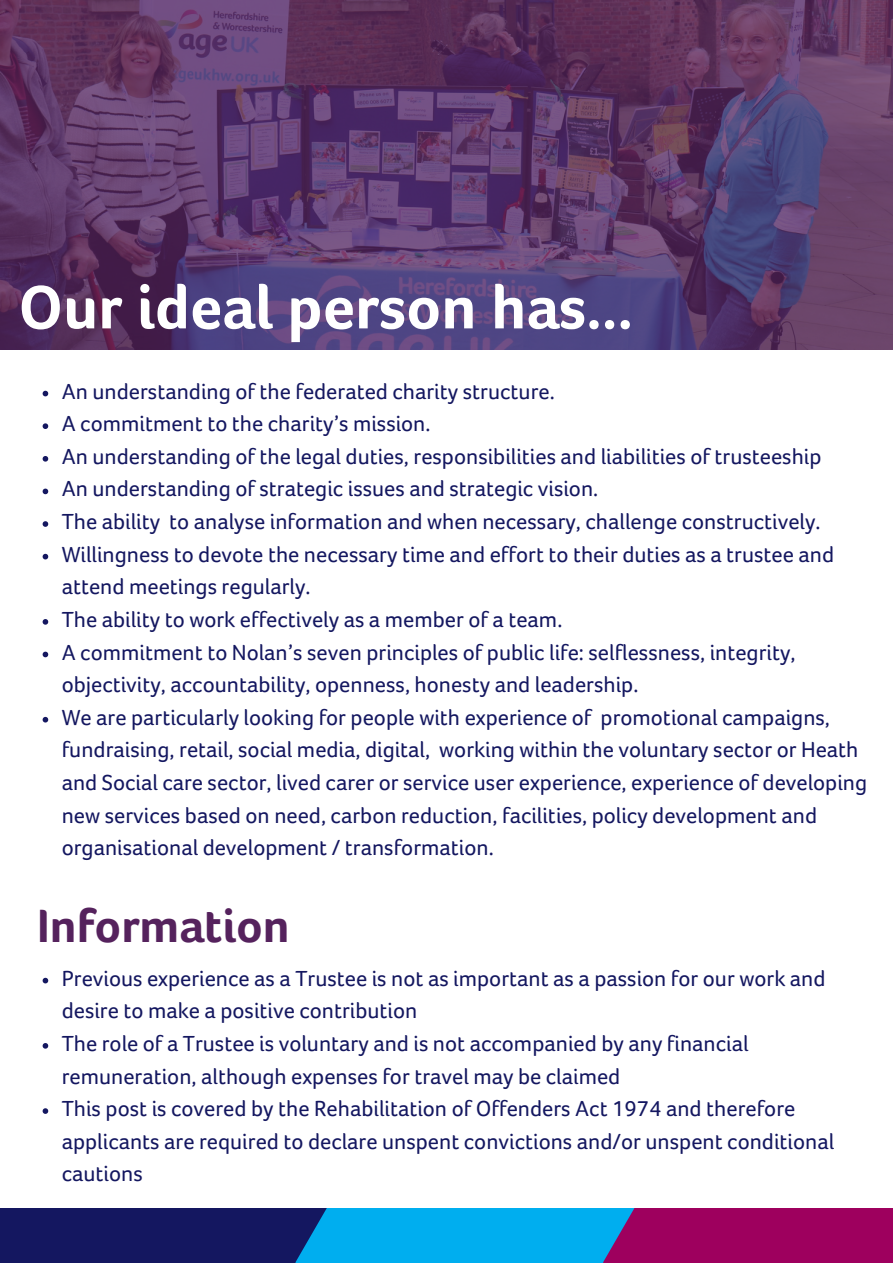
<style>
.page{position:relative;width:893px;height:1264px;background:#fff}
.page>*{position:absolute;margin:0;border:0;box-sizing:border-box;transform-origin:0 0}
.t1{font:700 63px "Foco Age UK";color:#fff}
.t2{font:700 48px "Foco Age UK";color:#55225d}
.t3{font:22.5px/32.5px "Foco Age UK";color:#141760}
</style>
<div class="page">
<svg style="left:0;top:0;width:892px;height:349px;background:#5c3b6c"></svg>
<div style="left:566px;top:1207px;width:326px;height:55px;background:#9e005e"></div>
<div style="left:258px;top:1207px;width:376px;height:55px;background:#00aeef"></div>
<div style="left:0;top:1207px;width:327px;height:55px;background:#141760"></div>
<svg style="left:43px;top:391px;width:5px;height:5px"></svg>
<svg style="left:43px;top:423px;width:5px;height:6px"></svg>
<svg style="left:43px;top:456px;width:5px;height:5px"></svg>
<svg style="left:43px;top:488px;width:5px;height:6px"></svg>
<svg style="left:43px;top:521px;width:5px;height:6px"></svg>
<svg style="left:43px;top:554px;width:5px;height:5px"></svg>
<svg style="left:43px;top:619px;width:5px;height:5px"></svg>
<svg style="left:43px;top:651px;width:5px;height:6px"></svg>
<svg style="left:43px;top:717px;width:5px;height:5px"></svg>
<svg style="left:43px;top:977px;width:5px;height:6px"></svg>
<svg style="left:43px;top:1043px;width:5px;height:5px"></svg>
<svg style="left:43px;top:1108px;width:5px;height:5px"></svg>
<p class="t1" style="left:19px;top:272px;width:616px">Our ideal person has...</p>
<p class="t3" style="left:62px;top:375px;width:494px">An understanding of the federated charity structure.</p>
<p class="t3" style="left:62px;top:408px;width:370px">A commitment to the charity’s mission.</p>
<p class="t3" style="left:62px;top:440px;width:761px">An understanding of the legal duties, responsibilities and liabilities of trusteeship</p>
<p class="t3" style="left:62px;top:473px;width:538px">An understanding of strategic issues and strategic vision.</p>
<p class="t3" style="left:62px;top:505px;width:760px">The ability to analyse information and when necessary, challenge constructively.</p>
<p class="t3" style="left:62px;top:538px;width:773px">Willingness to devote the necessary time and effort to their duties as a trustee and attend meetings regularly.</p>
<p class="t3" style="left:62px;top:603px;width:502px">The ability to work effectively as a member of a team.</p>
<p class="t3" style="left:62px;top:636px;width:735px">A commitment to Nolan’s seven principles of public life: selflessness, integrity, objectivity, accountability, openness, honesty and leadership.</p>
<p class="t3" style="left:62px;top:701px;width:807px">We are particularly looking for people with experience of promotional campaigns, fundraising, retail, social media, digital, working within the voluntary sector or Heath and Social care sector, lived carer or service user experience, experience of developing new services based on need, carbon reduction, facilities, policy development and organisational development / transformation.</p>
<p class="t2" style="left:37px;top:899px;width:254px">Information</p>
<p class="t3" style="left:62px;top:962px;width:765px">Previous experience as a Trustee is not as important as a passion for our work and desire to make a positive contribution</p>
<p class="t3" style="left:62px;top:1027px;width:688px">The role of a Trustee is voluntary and is not accompanied by any financial remuneration, although expenses for travel may be claimed</p>
<p class="t3" style="left:62px;top:1092px;width:773px">This post is covered by the Rehabilitation of Offenders Act 1974 and therefore applicants are required to declare unspent convictions and/or unspent conditional cautions</p>
</div>
